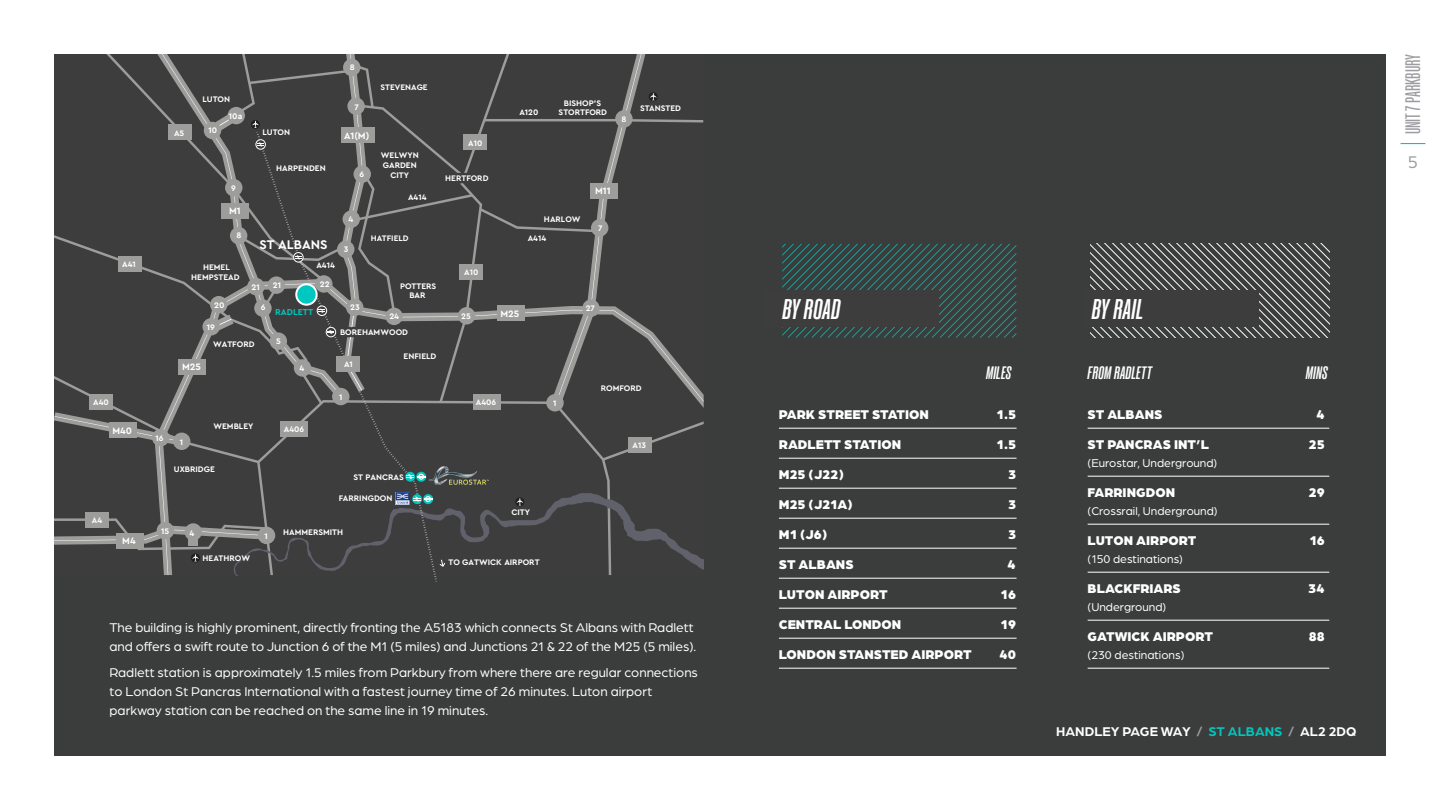
<style>
.page{position:relative;width:1440px;height:810px;background:#fff}
.page>*{position:absolute;margin:0;border:0;box-sizing:border-box;transform-origin:0 0}
.t1{font:italic 28.5px "Magno Sans Variable";letter-spacing:.005em;color:#fff}
.t2{font:21px "Magno Sans Variable Roman";letter-spacing:-.005em;color:#9d9ca1}
.t3{font:italic 18px "Magno Sans Variable";letter-spacing:.01em;color:#fff}
.t4{font:18px "Arboria";color:#9d9ca1}
.t5{font:13.5px/18.9px "Arboria";color:#fff}
.t6{font:900 13.5px "Arboria";color:#fff}
.t7{font:700 13.5px "Arboria";color:#fff}
.t8{font:700 13.2px "Cera Pro";color:#fff}
.t9{font:12px "Arboria";color:#fff}
.t10{font:700 9.75px "Cera Pro";color:#fff}
.t11{font:700 9px "Cera Pro";color:#00c7bf}
.t12{font:700 8.55px "Cera Pro";color:#fff}
.t13{font:700 8.4px/10.1px "Cera Pro";color:#fff;text-align:center}
.s1{color:#9d9ca1}
.s2{color:#00c7bf}
</style>
<div class="page">
<div style="left:54px;top:54px;width:1332px;height:702px;background:#3b3d3c"></div>
<svg style="left:1400px;top:143px;width:25px;height:1px"></svg>
<hr style="left:779px;top:428px;width:237px;height:1px;background:#fff">
<hr style="left:779px;top:458px;width:237px;height:1px;background:#fff">
<hr style="left:779px;top:488px;width:237px;height:1px;background:#fff">
<hr style="left:779px;top:518px;width:237px;height:1px;background:#fff">
<hr style="left:779px;top:548px;width:237px;height:1px;background:#fff">
<hr style="left:779px;top:578px;width:237px;height:1px;background:#fff">
<hr style="left:779px;top:608px;width:237px;height:1px;background:#fff">
<hr style="left:779px;top:638px;width:237px;height:1px;background:#fff">
<hr style="left:779px;top:668px;width:237px;height:1px;background:#fff">
<hr style="left:1087px;top:428px;width:242px;height:1px;background:#fff">
<hr style="left:1087px;top:476px;width:242px;height:1px;background:#fff">
<hr style="left:1087px;top:524px;width:242px;height:1px;background:#fff">
<hr style="left:1087px;top:572px;width:242px;height:1px;background:#fff">
<hr style="left:1087px;top:620px;width:242px;height:1px;background:#fff">
<hr style="left:1087px;top:668px;width:242px;height:1px;background:#fff">
<svg style="left:405px;top:472px;width:10px;height:10px"></svg>
<svg style="left:416px;top:472px;width:10px;height:10px"></svg>
<svg style="left:406px;top:474px;width:19px;height:6px"></svg>
<img style="left:429px;top:467px;width:59px;height:18px">
<svg style="left:54px;top:492px;width:650px;height:83px"></svg>
<svg style="left:54px;top:54px;width:650px;height:409px"></svg>
<svg style="left:782px;top:244px;width:234px;height:94px"></svg>
<svg style="left:1091px;top:244px;width:238px;height:94px"></svg>
<div style="left:765px;top:291px;width:173px;height:36px;background:#3d3d3d"></div>
<div style="left:1085px;top:291px;width:173px;height:36px;background:#3d3d3d"></div>
<p class="t13" style="left:350px;top:62px;width:6px">8</p>
<p class="t13" style="left:380px;top:82px;width:49px">STEVENAGE</p>
<p class="t13" style="left:203px;top:94px;width:29px">LUTON</p>
<p class="t12" style="left:229px;top:110px;width:15px">10a</p>
<p class="t13" style="left:354px;top:101px;width:6px">7</p>
<p class="t13" style="left:519px;top:107px;width:21px">A120</p>
<p class="t13" style="left:558px;top:99px;width:50px;line-height:8.4px">BISHOP’S<br>STORTFORD</p>
<p class="t13" style="left:621px;top:114px;width:6px">8</p>
<p class="t13" style="left:640px;top:102px;width:43px">STANSTED</p>
<p class="t13" style="left:174px;top:128px;width:12px">A5</p>
<p class="t13" style="left:209px;top:125px;width:10px">10</p>
<p class="t13" style="left:263px;top:127px;width:29px">LUTON</p>
<p class="t10" style="left:344px;top:129px;width:27px">A1(M)</p>
<p class="t13" style="left:468px;top:137px;width:16px">A10</p>
<p class="t13" style="left:276px;top:163px;width:51px">HARPENDEN</p>
<p class="t13" style="left:359px;top:169px;width:6px">6</p>
<p class="t13" style="left:381px;top:150px;width:39px">WELWYN<br>GARDEN<br>CITY</p>
<p class="t13" style="left:445px;top:173px;width:45px">HERTFORD</p>
<p class="t13" style="left:231px;top:183px;width:6px">9</p>
<p class="t13" style="left:408px;top:192px;width:20px">A414</p>
<p class="t10" style="left:595px;top:185px;width:17px">M11</p>
<p class="t10" style="left:229px;top:204px;width:13px">M1</p>
<p class="t13" style="left:349px;top:214px;width:6px">4</p>
<p class="t13" style="left:544px;top:214px;width:38px">HARLOW</p>
<p class="t13" style="left:236px;top:230px;width:6px">8</p>
<p class="t8" style="left:259px;top:235px;width:70px">ST ALBANS</p>
<p class="t13" style="left:344px;top:244px;width:6px">3</p>
<p class="t13" style="left:371px;top:233px;width:39px">HATFIELD</p>
<p class="t13" style="left:528px;top:233px;width:20px">A414</p>
<p class="t13" style="left:598px;top:223px;width:6px">7</p>
<p class="t13" style="left:122px;top:259px;width:15px">A41</p>
<p class="t13" style="left:191px;top:262px;width:50px">HEMEL<br>HEMPSTEAD</p>
<p class="t13" style="left:316px;top:260px;width:20px">A414</p>
<p class="t13" style="left:251px;top:281px;width:10px">21</p>
<p class="t13" style="left:273px;top:280px;width:10px">21</p>
<p class="t13" style="left:320px;top:279px;width:11px">22</p>
<p class="t13" style="left:400px;top:281px;width:38px;line-height:9.1px">POTTERS<br>BAR</p>
<p class="t13" style="left:464px;top:267px;width:16px">A10</p>
<p class="t13" style="left:214px;top:299px;width:12px">20</p>
<p class="t13" style="left:261px;top:302px;width:6px">6</p>
<p class="t11" style="left:275px;top:306px;width:40px">RADLETT</p>
<p class="t13" style="left:350px;top:302px;width:11px">23</p>
<p class="t13" style="left:389px;top:311px;width:11px">24</p>
<p class="t13" style="left:461px;top:311px;width:11px">25</p>
<p class="t10" style="left:500px;top:307px;width:20px">M25</p>
<p class="t13" style="left:586px;top:303px;width:11px">27</p>
<p class="t13" style="left:207px;top:322px;width:10px">19</p>
<p class="t13" style="left:340px;top:327px;width:69px">BOREHAMWOOD</p>
<p class="t13" style="left:213px;top:339px;width:43px">WATFORD</p>
<p class="t13" style="left:276px;top:335px;width:6px">5</p>
<p class="t10" style="left:182px;top:361px;width:20px">M25</p>
<p class="t13" style="left:299px;top:363px;width:6px">4</p>
<p class="t13" style="left:344px;top:359px;width:10px">A1</p>
<p class="t13" style="left:403px;top:351px;width:34px">ENFIELD</p>
<p class="t13" style="left:601px;top:383px;width:42px">ROMFORD</p>
<p class="t13" style="left:93px;top:397px;width:17px">A40</p>
<p class="t13" style="left:339px;top:392px;width:5px">1</p>
<p class="t13" style="left:476px;top:397px;width:22px">A406</p>
<p class="t13" style="left:553px;top:398px;width:5px">1</p>
<p class="t10" style="left:113px;top:424px;width:21px">M40</p>
<p class="t13" style="left:156px;top:433px;width:10px">16</p>
<p class="t13" style="left:213px;top:421px;width:42px">WEMBLEY</p>
<p class="t13" style="left:174px;top:463px;width:43px">UXBRIDGE</p>
<p class="t13" style="left:180px;top:437px;width:5px">1</p>
<p class="t13" style="left:284px;top:424px;width:22px">A406</p>
<p class="t13" style="left:632px;top:440px;width:15px">A13</p>
<p class="t13" style="left:353px;top:471px;width:52px">ST PANCRAS</p>
<p class="t13" style="left:339px;top:493px;width:55px">FARRINGDON</p>
<p class="t13" style="left:511px;top:507px;width:20px">CITY</p>
<p class="t13" style="left:92px;top:515px;width:12px">A4</p>
<p class="t10" style="left:122px;top:534px;width:15px">M4</p>
<p class="t13" style="left:161px;top:526px;width:10px">15</p>
<p class="t13" style="left:189px;top:528px;width:6px">4</p>
<p class="t13" style="left:264px;top:531px;width:5px">1</p>
<p class="t13" style="left:283px;top:526px;width:62px">HAMMERSMITH</p>
<p class="t13" style="left:203px;top:553px;width:49px">HEATHROW</p>
<p class="t13" style="left:449px;top:557px;width:92px">TO GATWICK AIRPORT</p>
<p class="t5" style="left:110px;top:617px;width:588px">The building is highly prominent, directly fronting the A5183 which connects St Albans with Radlett and offers a swift route to Junction 6 of the M1 (5 miles) and Junctions 21 &amp; 22 of the M25 (5 miles).</p>
<p class="t5" style="left:110px;top:663px;width:590px">Radlett station is approximately 1.5 miles from Parkbury from where there are regular connections to London St Pancras International with a fastest journey time of 26 minutes. Luton airport parkway station can be reached on the same line in 19 minutes.</p>
<h2 class="t2" style="left:1400px;top:134px;width:82px;rotate:-90deg">UNIT 7 PARKBURY</h2>
<h3 class="t4" style="left:1408px;top:150px;width:12px">5</h3>
<h1 class="t1" style="left:782px;top:293px;width:59px">BY ROAD</h1>
<h1 class="t1" style="left:1092px;top:293px;width:53px">BY RAIL</h1>
<h3 class="t3" style="left:986px;top:363px;width:27px">MILES</h3>
<h3 class="t3" style="left:1087px;top:363px;width:66px">FROM RADLETT</h3>
<h3 class="t3" style="left:1305px;top:363px;width:23px">MINS</h3>
<p class="t6" style="left:779px;top:405px;width:152px">PARK STREET STATION</p>
<p class="t6" style="left:996px;top:405px;width:21px">1.5</p>
<p class="t6" style="left:779px;top:435px;width:124px">RADLETT STATION</p>
<p class="t6" style="left:996px;top:435px;width:21px">1.5</p>
<p class="t6" style="left:779px;top:465px;width:67px">M25 (J22)</p>
<p class="t6" style="left:1008px;top:465px;width:9px">3</p>
<p class="t6" style="left:779px;top:495px;width:75px">M25 (J21A)</p>
<p class="t6" style="left:1008px;top:495px;width:9px">3</p>
<p class="t6" style="left:779px;top:525px;width:50px">M1 (J6)</p>
<p class="t6" style="left:1008px;top:525px;width:9px">3</p>
<p class="t6" style="left:779px;top:555px;width:76px">ST ALBANS</p>
<p class="t6" style="left:1007px;top:555px;width:10px">4</p>
<p class="t6" style="left:779px;top:585px;width:110px">LUTON AIRPORT</p>
<p class="t6" style="left:1000px;top:585px;width:17px">16</p>
<p class="t6" style="left:779px;top:615px;width:124px">CENTRAL LONDON</p>
<p class="t6" style="left:1000px;top:615px;width:17px">19</p>
<p class="t6" style="left:779px;top:645px;width:194px">LONDON STANSTED AIRPORT</p>
<p class="t6" style="left:999px;top:645px;width:18px">40</p>
<p class="t6" style="left:1087px;top:405px;width:76px">ST ALBANS</p>
<p class="t6" style="left:1316px;top:405px;width:10px">4</p>
<p class="t6" style="left:1087px;top:435px;width:123px">ST PANCRAS INT’L</p>
<p class="t6" style="left:1308px;top:435px;width:17px">25</p>
<p class="t9" style="left:1087px;top:455px;width:131px">(Eurostar, Underground)</p>
<p class="t6" style="left:1087px;top:483px;width:89px">FARRINGDON</p>
<p class="t6" style="left:1308px;top:483px;width:17px">29</p>
<p class="t9" style="left:1087px;top:503px;width:131px">(Crossrail, Underground)</p>
<p class="t6" style="left:1087px;top:531px;width:110px">LUTON AIRPORT</p>
<p class="t6" style="left:1309px;top:531px;width:17px">16</p>
<p class="t9" style="left:1087px;top:551px;width:97px">(150 destinations)</p>
<p class="t6" style="left:1087px;top:579px;width:95px">BLACKFRIARS</p>
<p class="t6" style="left:1308px;top:579px;width:18px">34</p>
<p class="t9" style="left:1087px;top:599px;width:80px">(Underground)</p>
<p class="t6" style="left:1087px;top:627px;width:127px">GATWICK AIRPORT</p>
<p class="t6" style="left:1308px;top:627px;width:17px">88</p>
<p class="t9" style="left:1087px;top:647px;width:98px">(230 destinations)</p>
<p class="t7" style="left:1056px;top:722px;width:302px">HANDLEY PAGE WAY <span class="s1">/</span> <span class="s2">ST ALBANS</span> <span class="s1">/</span> AL2 2DQ</p>
</div>
